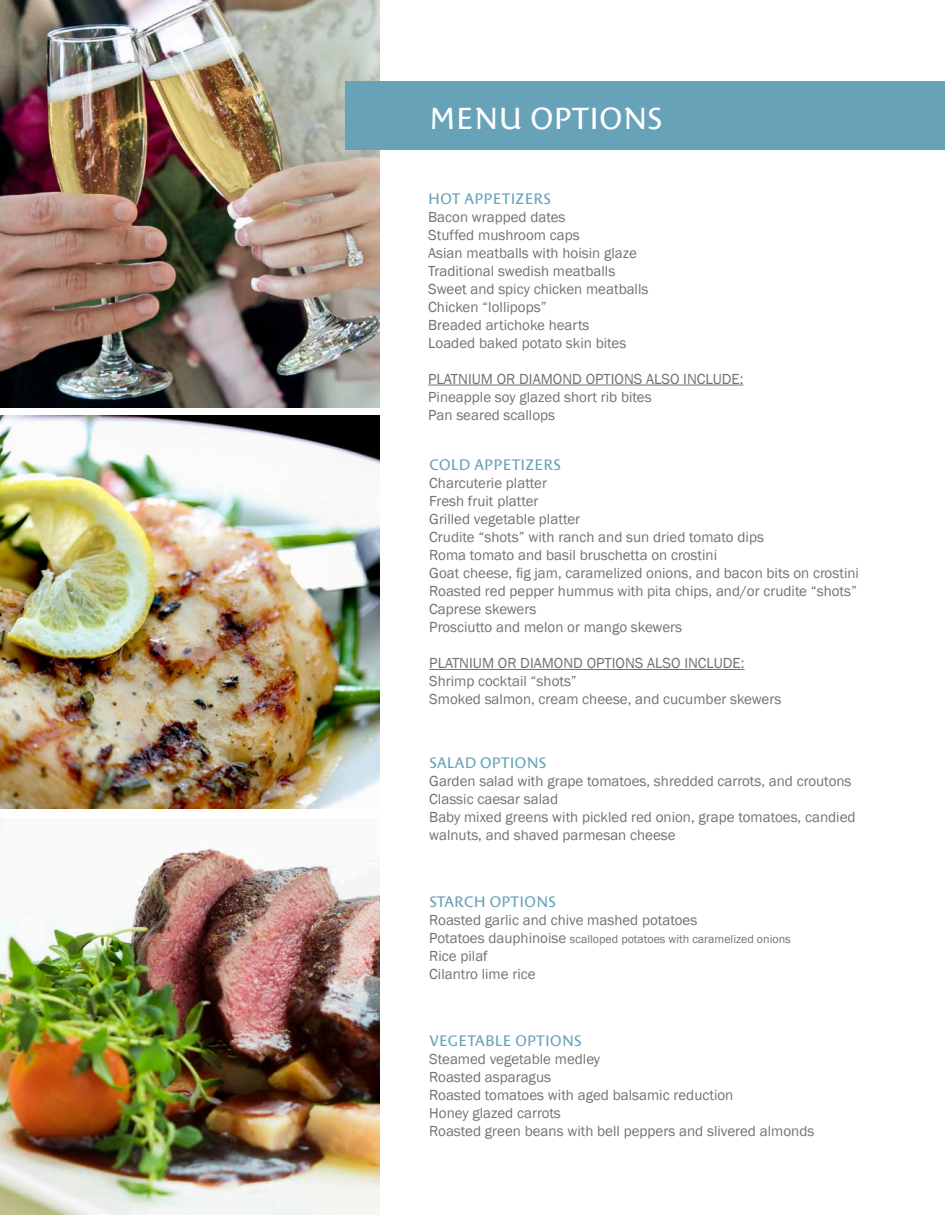
<style>
.page{position:relative;width:945px;height:1215px;background:#fff}
.page>*{position:absolute;margin:0;border:0;box-sizing:border-box;transform-origin:0 0}
.t1{font:30px "Costa Std";letter-spacing:.01em;color:#fff}
.t2{font:15px/18px "Franklin Gothic";color:#77706c}
.t3{font:15px "Costa Std";letter-spacing:.01em;color:#68a2b8}
.t4{font:12px "Franklin Gothic";color:#77706c}
.s1{font-size:15px}
</style>
<div class="page">
<hr style="left:428px;top:385px;width:315px;height:1px;background:#77706c">
<hr style="left:429px;top:669px;width:316px;height:1px;background:#77706c">
<img style="left:0;top:0;width:380px;height:407px">
<div style="left:345px;top:81px;width:600px;height:68px;background:#68a2b8"></div>
<img style="left:0;top:415px;width:380px;height:394px">
<img style="left:0;top:845px;width:380px;height:370px">
<p class="t1" style="left:430px;top:101px;width:235px">MENU OPTIONS</p>
<p class="t3" style="left:428px;top:190px;width:124px">HOT APPETIZERS</p>
<p class="t2" style="left:428px;top:208px;width:139px">Bacon wrapped dates</p>
<p class="t2" style="left:428px;top:226px;width:153px">Stuffed mushroom caps</p>
<p class="t2" style="left:428px;top:244px;width:210px">Asian meatballs with hoisin glaze</p>
<p class="t2" style="left:428px;top:262px;width:189px">Traditional swedish meatballs</p>
<p class="t2" style="left:428px;top:280px;width:222px">Sweet and spicy chicken meatballs</p>
<p class="t2" style="left:428px;top:298px;width:120px">Chicken “lollipops”</p>
<p class="t2" style="left:428px;top:316px;width:163px">Breaded artichoke hearts</p>
<p class="t2" style="left:428px;top:334px;width:200px">Loaded baked potato skin bites</p>
<p class="t2" style="left:428px;top:370px;width:317px">PLATNIUM OR DIAMOND OPTIONS ALSO INCLUDE:</p>
<p class="t2" style="left:428px;top:388px;width:225px">Pineapple soy glazed short rib bites</p>
<p class="t2" style="left:428px;top:406px;width:128px">Pan seared scallops</p>
<p class="t3" style="left:429px;top:457px;width:133px">COLD APPETIZERS</p>
<p class="t2" style="left:429px;top:475px;width:119px">Charcuterie platter</p>
<p class="t2" style="left:429px;top:493px;width:111px">Fresh fruit platter</p>
<p class="t2" style="left:429px;top:511px;width:152px">Grilled vegetable platter</p>
<p class="t2" style="left:429px;top:529px;width:336px">Crudite “shots” with ranch and sun dried tomato dips</p>
<p class="t2" style="left:429px;top:547px;width:289px">Roma tomato and basil bruschetta on crostini</p>
<p class="t2" style="left:429px;top:565px;width:431px">Goat cheese, fig jam, caramelized onions, and bacon bits on crostini</p>
<p class="t2" style="left:429px;top:583px;width:429px">Roasted red pepper hummus with pita chips, and/or crudite “shots”</p>
<p class="t2" style="left:429px;top:601px;width:109px">Caprese skewers</p>
<p class="t2" style="left:429px;top:619px;width:254px">Prosciutto and melon or mango skewers</p>
<p class="t2" style="left:429px;top:655px;width:317px">PLATNIUM OR DIAMOND OPTIONS ALSO INCLUDE:</p>
<p class="t2" style="left:429px;top:673px;width:149px">Shrimp cocktail “shots”</p>
<p class="t2" style="left:429px;top:691px;width:354px">Smoked salmon, cream cheese, and cucumber skewers</p>
<p class="t3" style="left:429px;top:755px;width:118px">SALAD OPTIONS</p>
<p class="t2" style="left:429px;top:773px;width:424px">Garden salad with grape tomatoes, shredded carrots, and croutons</p>
<p class="t2" style="left:429px;top:791px;width:130px">Classic caesar salad</p>
<p class="t2" style="left:429px;top:809px;width:428px">Baby mixed greens with pickled red onion, grape tomatoes, candied walnuts, and shaved parmesan cheese</p>
<p class="t3" style="left:429px;top:893px;width:128px">STARCH OPTIONS</p>
<p class="t2" style="left:429px;top:912px;width:270px">Roasted garlic and chive mashed potatoes</p>
<p class="t4" style="left:429px;top:932px;width:363px"><span class="s1">Potatoes dauphinoise</span> scalloped potatoes with caramelized onions</p>
<p class="t2" style="left:429px;top:948px;width:60px">Rice pilaf</p>
<p class="t2" style="left:429px;top:966px;width:108px">Cilantro lime rice</p>
<p class="t3" style="left:429px;top:1032px;width:154px">VEGETABLE OPTIONS</p>
<p class="t2" style="left:429px;top:1050px;width:172px">Steamed vegetable medley</p>
<p class="t2" style="left:429px;top:1068px;width:123px">Roasted asparagus</p>
<p class="t2" style="left:429px;top:1086px;width:306px">Roasted tomatoes with aged balsamic reduction</p>
<p class="t2" style="left:429px;top:1104px;width:133px">Honey glazed carrots</p>
<p class="t2" style="left:429px;top:1122px;width:387px">Roasted green beans with bell peppers and slivered almonds</p>
</div>
